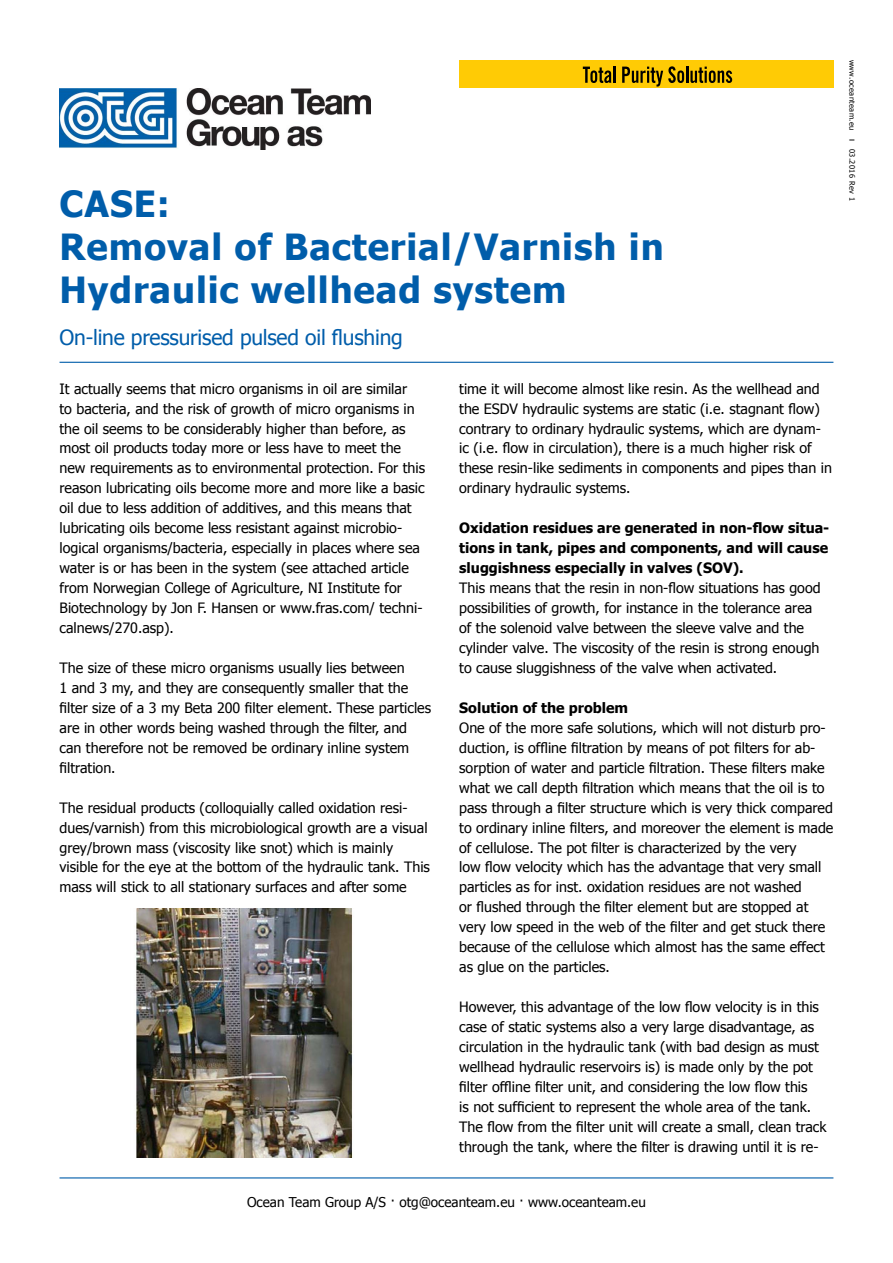
<style>
.page{position:relative;width:893px;height:1263px;background:#fff}
.page>*{position:absolute;margin:0;border:0;box-sizing:border-box;transform-origin:0 0}
.t1{font:700 36px/43.2px "Tahoma";letter-spacing:.025em;color:#005daa}
.t2{font:21px "Tahoma";letter-spacing:-.01em;color:#005daa}
.t3{font:14.25px/20px "Tahoma";color:#000}
.t4{font:700 14.25px/20px "Tahoma";color:#000;text-align:justify}
.t5{font:13.5px "Tahoma";color:#000}
.t6{font:7.5px "Tahoma";letter-spacing:.05em;color:#000}
.s1{font-family:"Franklin Gothic";font-weight:500}
</style>
<div class="page">
<hr style="left:60px;top:1177px;width:773px;height:1px;background:#005daa">
<img style="left:60px;top:88px;width:311px;height:62px">
<hr style="left:60px;top:362px;width:773px;height:1px;background:#005daa">
<img style="left:136px;top:908px;width:217px;height:249px">
<div style="left:459px;top:60px;width:374px;height:28px;background:#ffcb05"></div>
<svg style="left:583px;top:67px;width:28px;height:16px"></svg>
<hr style="left:613px;top:67px;width:3px;height:16px;background:#000">
<svg style="left:622px;top:66px;width:110px;height:21px"></svg>
<h1 class="t1" style="left:60px;top:184px;width:606px">CASE:<br>Removal of Bacterial/Varnish in<br>Hydraulic wellhead system</h1>
<h2 class="t2" style="left:60px;top:323px;width:345px">On-line pressurised pulsed oil flushing</h2>
<p class="t3" style="left:60px;top:379px;width:367px">It actually seems that micro organisms in oil are similar<br>to bacteria, and the risk of growth of micro organisms in the oil seems to be considerably higher than before, as most oil products today more or less have to meet the new requirements as to environmental protection. For this reason lubricating oils become more and more like a basic oil due to less addition of additives, and this means that lubricating oils become less resistant against microbio&shy;logical organisms/bacteria, especially in places where sea water is or has been in the system (see attached article from Norwegian College of Agriculture, NI Institute for Biotechnology by Jon F. Hansen or www.fras.com/ techni&shy;calnews/270.asp).</p>
<p class="t3" style="left:60px;top:659px;width:373px">The size of these micro organisms usually lies between<br>1 and 3 my, and they are consequently smaller that the filter size of a 3 my Beta 200 filter element. These particles are in other words being washed through the filter, and can therefore not be removed be ordinary inline system filtration.</p>
<p class="t3" style="left:60px;top:798px;width:372px">The residual products (colloquially called oxidation resi&shy;dues/varnish) from this microbiological growth are a visual grey/brown mass (viscosity like snot) which is mainly visible for the eye at the bottom of the hydraulic tank. This mass will stick to all stationary surfaces and after some</p>
<p class="t3" style="left:459px;top:379px;width:374px">time it will become almost like resin. As the wellhead and the ESDV hydraulic systems are static (i.e. stagnant flow) contrary to ordinary hydraulic systems, which are dynam&shy;ic (i.e. flow in circulation), there is a much higher risk of these resin-like sediments in components and pipes than in ordinary hydraulic systems.</p>
<p class="t4" style="left:459px;top:519px;width:372px">Oxidation residues are generated in non-flow situa&shy;tions in tank, pipes and components, and will cause sluggishness especially in valves (SOV).</p>
<p class="t3" style="left:459px;top:579px;width:363px">This means that the resin in non-flow situations has good possibilities of growth, for instance in the tolerance area of the solenoid valve between the sleeve valve and the cylinder valve. The viscosity of the resin is strong enough to cause sluggishness of the valve when activated.</p>
<p class="t4" style="left:459px;top:698px;width:170px">Solution of the problem</p>
<p class="t3" style="left:459px;top:718px;width:376px">One of the more safe solutions, which will not disturb pro&shy;duction, is offline filtration by means of pot filters for ab&shy;sorption of water and particle filtration. These filters make what we call depth filtration which means that the oil is to pass through a filter structure which is very thick compared to ordinary inline filters, and moreover the element is made of cellulose. The pot filter is characterized by the very<br>low flow velocity which has the advantage that very small particles as for inst. oxidation residues are not washed<br>or flushed through the filter element but are stopped at very low speed in the web of the filter and get stuck there because of the cellulose which almost has the same effect as glue on the particles.</p>
<p class="t3" style="left:459px;top:998px;width:369px">However, this advantage of the low flow velocity is in this case of static systems also a very large disadvantage, as circulation in the hydraulic tank (with bad design as must wellhead hydraulic reservoirs is) is made only by the pot filter offline filter unit, and considering the low flow this<br>is not sufficient to represent the whole area of the tank.<br>The flow from the filter unit will create a small, clean track through the tank, where the filter is drawing until it is re-</p>
<p class="t6" style="left:857px;top:60px;width:143px;rotate:90deg">www.oceanteam.eu <span class="s1">I</span> 03.2016 Rev 1</p>
<p class="t5" style="left:247px;top:1193px;width:400px">Ocean Team Group A/S · otg@oceanteam.eu · www.oceanteam.eu</p>
</div>
